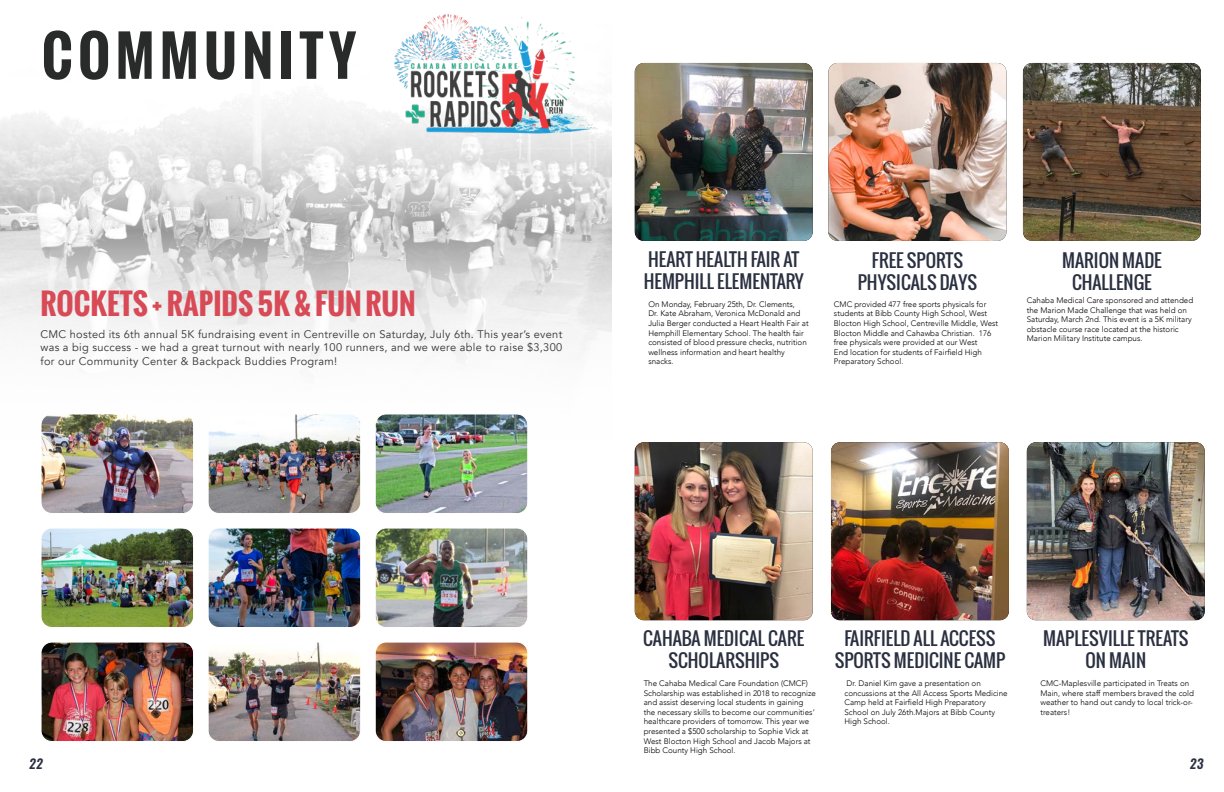
<style>
.page{position:relative;width:1224px;height:792px;background:#fff}
.page>*{position:absolute;margin:0;border:0;box-sizing:border-box;transform-origin:0 0}
.t1{font:700 54px "Oswald";letter-spacing:.1em;color:#292b2b}
.t2{font:700 29px "Oswald";color:#d94a57}
.t3{font:18px/21.6px "Oswald";color:#2a3040;text-align:center}
.t4{font:italic 600 13px "Oswald";color:#2a3040}
.t5{font:11px/13.2px "Avenir";letter-spacing:.03em;color:#333334}
.t6{font:300 8px/9.6px "Avenir";color:#000}
</style>
<div class="page">
<svg style="left:0;top:231px;width:612px;height:132px"></svg>
<svg style="left:0;top:56px;width:612px;height:174px"></svg>
<img style="left:635px;top:63px;width:178px;height:178px">
<img style="left:635px;top:442px;width:178px;height:178px">
<img style="left:831px;top:442px;width:178px;height:178px">
<img style="left:1027px;top:442px;width:178px;height:178px">
<img style="left:828px;top:63px;width:178px;height:178px">
<img style="left:1023px;top:63px;width:178px;height:178px">
<img style="left:43px;top:416px;width:149px;height:96px">
<div style="left:41px;top:414px;width:153px;height:100px;border:1px solid #fff;border-radius:11px"></div>
<img style="left:210px;top:416px;width:149px;height:96px">
<div style="left:208px;top:414px;width:153px;height:100px;border:1px solid #fff;border-radius:11px"></div>
<img style="left:377px;top:416px;width:149px;height:96px">
<div style="left:375px;top:414px;width:153px;height:100px;border:1px solid #fff;border-radius:11px"></div>
<img style="left:43px;top:530px;width:149px;height:96px">
<div style="left:41px;top:528px;width:153px;height:100px;border:1px solid #fff;border-radius:11px"></div>
<img style="left:210px;top:528px;width:151px;height:98px">
<div style="left:208px;top:528px;width:153px;height:100px;border:1px solid #fff;border-radius:11px"></div>
<img style="left:377px;top:530px;width:149px;height:96px">
<div style="left:375px;top:528px;width:153px;height:100px;border:1px solid #fff;border-radius:11px"></div>
<img style="left:41px;top:644px;width:151px;height:96px">
<div style="left:41px;top:642px;width:153px;height:100px;border:1px solid #fff;border-radius:11px"></div>
<img style="left:210px;top:644px;width:149px;height:96px">
<div style="left:208px;top:642px;width:153px;height:100px;border:1px solid #fff;border-radius:11px"></div>
<img style="left:377px;top:644px;width:149px;height:96px">
<div style="left:375px;top:642px;width:153px;height:100px;border:1px solid #fff;border-radius:11px"></div>
<img style="left:395px;top:14px;width:202px;height:121px">
<h1 class="t1" style="left:42px;top:16px;width:316px">COMMUNITY</h1>
<h2 class="t2" style="left:40px;top:282px;width:377px">ROCKETS + RAPIDS 5K &amp; FUN RUN</h2>
<h3 class="t5" style="left:40px;top:327px;width:523px">CMC hosted its 6th annual 5K fundraising event in Centreville on Saturday, July 6th. This year’s event was a big success - we had a great turnout with nearly 100 runners, and we were able to raise $3,300</h3>
<h3 class="t5" style="left:40px;top:355px;width:298px">for our Community Center &amp; Backpack Buddies Program!</h3>
<h3 class="t3" style="left:644px;top:248px;width:161px;text-align:left">HEART HEALTH FAIR AT<br>HEMPHILL ELEMENTARY</h3>
<p class="t6" style="left:648px;top:299px;width:162px">On Monday, February 25th, Dr. Clements,<br>Dr. Kate Abraham, Veronica McDonald and Julia Berger conducted a Heart Health Fair at Hemphill Elementary School. The health fair consisted of blood pressure checks, nutrition wellness information and heart healthy snacks.</p>
<h3 class="t3" style="left:858px;top:249px;width:121px">FREE SPORTS<br>PHYSICALS DAYS</h3>
<h3 class="t3" style="left:1062px;top:249px;width:101px">MARION MADE<br>CHALLENGE</h3>
<p class="t6" style="left:834px;top:299px;width:166px">CMC provided 477 free sports physicals for students at Bibb County High School, West Blocton High School, Centreville Middle, West Blocton Middle and Cahawba Christian. 176 free physicals were provided at our West<br>End location for students of Fairfield High Preparatory School.</p>
<p class="t6" style="left:1027px;top:295px;width:168px">Cahaba Medical Care sponsored and attended the Marion Made Challenge that was held on Saturday, March 2nd. This event is a 5K military obstacle course race located at the historic Marion Military Institute campus.</p>
<h3 class="t3" style="left:643px;top:628px;width:163px">CAHABA MEDICAL CARE<br>SCHOLARSHIPS</h3>
<h3 class="t3" style="left:835px;top:628px;width:172px">FAIRFIELD ALL ACCESS<br>SPORTS MEDICINE CAMP</h3>
<h3 class="t3" style="left:1043px;top:627px;width:147px;line-height:22px">MAPLESVILLE TREATS<br>ON MAIN</h3>
<p class="t6" style="left:644px;top:678px;width:174px">The Cahaba Medical Care Foundation (CMCF)<br>Scholarship was established in 2018 to recognize and assist deserving local students in gaining the necessary skills to become our communities’ healthcare providers of tomorrow. This year we presented a $500 scholarship to Sophie Vick at West Blocton High School and Jacob Majors at Bibb County High School.</p>
<p class="t6" style="left:845px;top:678px;width:165px">Dr. Daniel Kim gave a presentation on concussions at the All Access Sports Medicine Camp held at Fairfield High Preparatory School on July 26th.Majors at Bibb County High School.</p>
<p class="t6" style="left:1040px;top:678px;width:155px">CMC-Maplesville participated in Treats on Main, where staff members braved the cold weather to hand out candy to local trick-or&shy;treaters!</p>
<h3 class="t4" style="left:29px;top:754px;width:15px">22</h3>
<h3 class="t4" style="left:1190px;top:754px;width:15px">23</h3>
</div>
